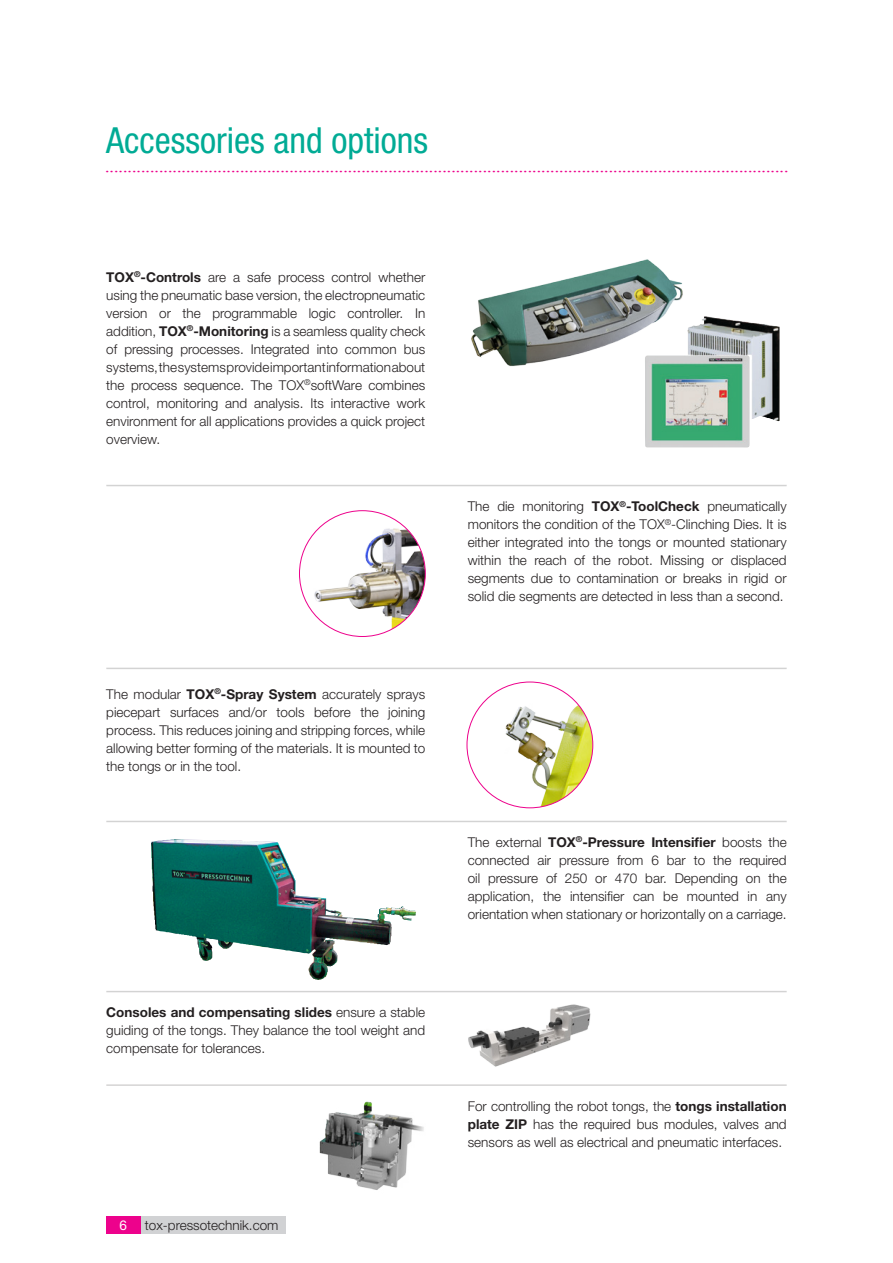
<style>
.page{position:relative;width:893px;height:1263px;background:#fff}
.page>*{position:absolute;margin:0;border:0;box-sizing:border-box;transform-origin:0 0}
.Headline_1_24pt_gürn{font:condensed 36px "Helvetica Neue LT Std";color:#00ab95}
.t1{font:20.25px "Times New Roman";color:#ed028c}
.Copytext_9_pt_45_lig{font:300 13.5px/18px "Helvetica Neue LT Std";color:#231f20;text-align:justify}
.t2{font:13.5px "Helvetica Neue LT Pro";color:#fff}
.s1{font-weight:700}
</style>
<div class="page">
<div style="left:137px;top:1216px;width:149px;height:17px;background:#d1d2d4"></div>
<div style="left:106px;top:1216px;width:34px;height:17px;background:#ed028c"></div>
<img style="left:299px;top:520px;width:126px;height:112px">
<img style="left:467px;top:682px;width:126px;height:126px;border-radius:63px">
<img style="left:645px;top:316px;width:135px;height:132px">
<img style="left:151px;top:839px;width:216px;height:141px">
<img style="left:466px;top:992px;width:133px;height:75px">
<img style="left:471px;top:259px;width:214px;height:108px">
<img style="left:319px;top:1101px;width:105px;height:89px">
<hr style="left:106px;top:821px;width:681px;height:1px;background:#231f20">
<hr style="left:106px;top:1084px;width:681px;height:2px;background:#231f20">
<hr style="left:106px;top:991px;width:681px;height:1px;background:#231f20">
<hr style="left:106px;top:668px;width:681px;height:1px;background:#231f20">
<hr style="left:106px;top:485px;width:681px;height:1px;background:#231f20">
<p class="Headline_1_24pt_gürn" style="left:106px;top:120px;width:323px">Accessories and options</p>
<h2 class="t1" style="left:105px;top:152px;width:685px">........................................................................................................................................................</h2>
<p class="Copytext_9_pt_45_lig" style="left:106px;top:268px;width:320px"><span class="s1">TOX</span><sup>®</sup><span class="s1">-Controls</span> are a safe process control whether using the pneumatic base version, the electropneumatic version or the programmable logic controller. In addition, <span class="s1">TOX</span><sup>®</sup><span class="s1">-Monitoring</span> is a seamless quality check of pressing processes. Integrated into common bus systems, the systems provide important information about the process sequence. The TOX<sup>®</sup>softWare combines control, monitoring and analysis. Its interactive work environment for all applications provides a quick project overview.</p>
<p class="Copytext_9_pt_45_lig" style="left:106px;top:684px;width:320px">The modular <span class="s1">TOX</span><sup>®</sup><span class="s1">-Spray System</span> accurately sprays piecepart surfaces and/or tools before the joining process. This reduces joining and stripping forces, while allowing better forming of the materials. It is mounted to the tongs or in the tool.</p>
<p class="Copytext_9_pt_45_lig" style="left:106px;top:1003px;width:320px"><span class="s1">Consoles and compensating slides</span> ensure a stable guiding of the tongs. They balance the tool weight and compensate for tolerances.</p>
<p class="t2" style="left:120px;top:1217px;width:9px">6</p>
<p class="Copytext_9_pt_45_lig" style="left:145px;top:1215px;width:135px">tox-pressotechnik.com</p>
<p class="Copytext_9_pt_45_lig" style="left:468px;top:497px;width:320px">The die monitoring <span class="s1">TOX</span><sup>®</sup><span class="s1">-ToolCheck</span> pneumatically monitors the condition of the TOX<sup>®</sup>-Clinching Dies. It is either integrated into the tongs or mounted stationary within the reach of the robot. Missing or displaced segments due to contamination or breaks in rigid or solid die segments are detected in less than a second.</p>
<p class="Copytext_9_pt_45_lig" style="left:468px;top:833px;width:320px">The external <span class="s1">TOX</span><sup>®</sup><span class="s1">-Pressure Intensifier</span> boosts the connected air pressure from 6 bar to the required oil pressure of 250 or 470 bar. Depending on the application, the intensifier can be mounted in any orientation when stationary or horizontally on a carriage.</p>
<p class="Copytext_9_pt_45_lig" style="left:468px;top:1097px;width:320px">For controlling the robot tongs, the <span class="s1">tongs installation plate ZIP</span> has the required bus modules, valves and sensors as well as electrical and pneumatic interfaces.</p>
</div>
